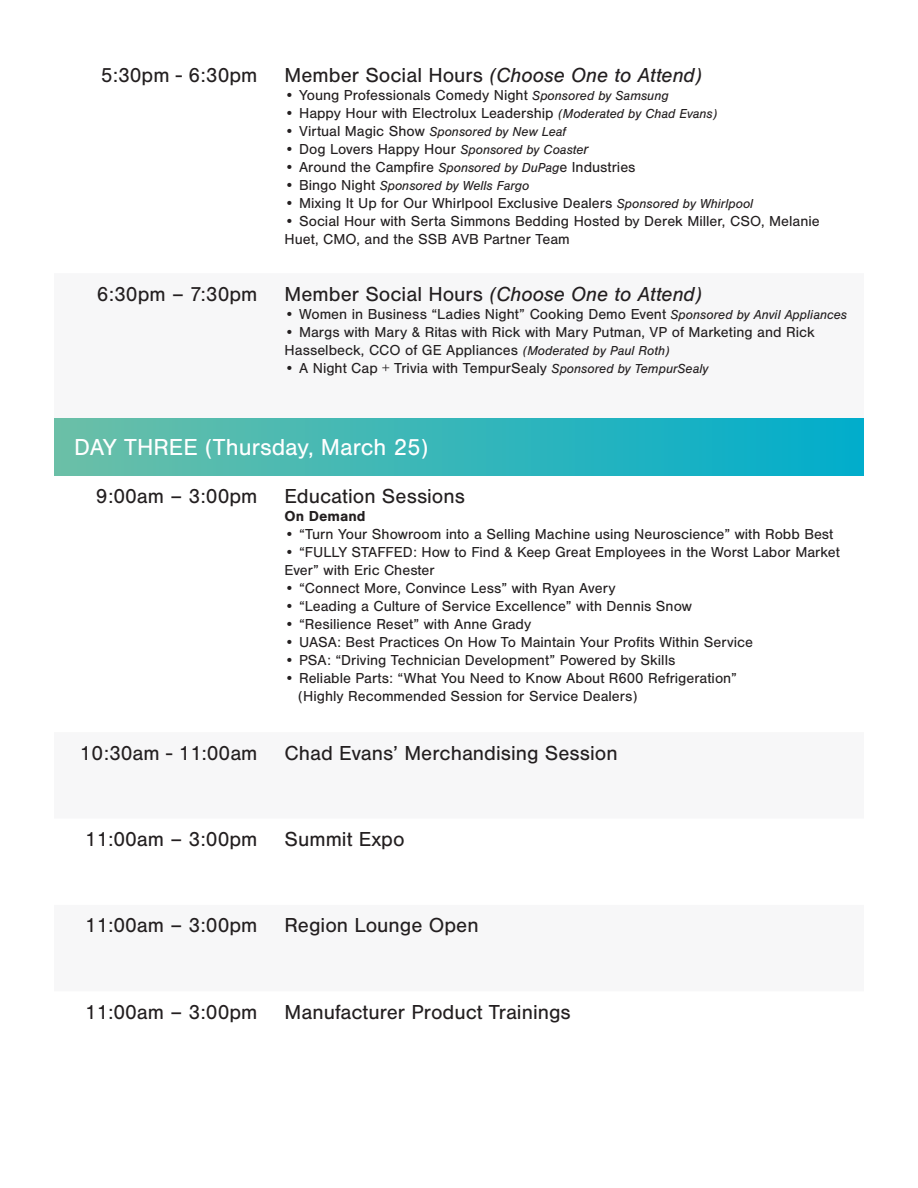
<style>
.page{position:relative;width:918px;height:1188px;background:#fff}
.page>*{position:absolute;margin:0;border:0;box-sizing:border-box;transform-origin:0 0}
.t1{font:24px "Nimbus San";color:#fff}
.t2{font:21px "Nimbus San";color:#231f20}
.t3{font:italic 21px "Nimbus San";color:#231f20}
.t4{font:15px/18px "Nimbus San";color:#231f20}
.t5{font:700 15px "Nimbus San";color:#231f20}
.t6{font:italic 13.5px "Nimbus San";color:#231f20}
.s1{font-style:normal}
.s2{font-style:italic;font-size:13.5px}
.s3{font-style:normal;font-size:15px}
.s4{font-style:italic}
</style>
<div class="page">
<div style="left:54px;top:419px;width:810px;height:56px;background:linear-gradient(to right,#6cbfa7,#01adcc)"></div>
<p class="t2" style="left:101px;top:63px;width:158px">5:30pm - 6:30pm</p>
<p class="t3" style="left:285px;top:63px;width:419px"><span class="s1">Member Social Hours</span> (Choose One to Attend)</p>
<p class="t4" style="left:285px;top:86px;width:386px">• Young Professionals Comedy Night <span class="s2">Sponsored by Samsung</span></p>
<p class="t4" style="left:285px;top:104px;width:434px">• Happy Hour with Electrolux Leadership <span class="s2">(Moderated by Chad Evans)</span></p>
<p class="t6" style="left:285px;top:123px;width:283px"><span class="s3">• Virtual Magic Show</span> Sponsored by New Leaf</p>
<p class="t4" style="left:285px;top:140px;width:306px">• Dog Lovers Happy Hour <span class="s2">Sponsored by Coaste</span><span class="s4">r</span></p>
<p class="t4" style="left:285px;top:158px;width:352px">• Around the Campfire <span class="s2">Sponsored by DuPag</span>e Industries</p>
<p class="t6" style="left:285px;top:177px;width:246px"><span class="s3">• Bingo Night</span> Sponsored by Wells Fargo</p>
<p class="t4" style="left:285px;top:194px;width:470px">• Mixing It Up for Our Whirlpool Exclusive Dealers <span class="s2">Sponsored by Whirlpool</span></p>
<p class="t4" style="left:285px;top:212px;width:537px">• Social Hour with Serta Simmons Bedding Hosted by Derek Miller, CSO, Melanie<br>Huet, CMO, and the SSB AVB Partner Team</p>
<p class="t2" style="left:97px;top:282px;width:162px">6:30pm – 7:30pm</p>
<p class="t3" style="left:285px;top:282px;width:419px"><span class="s1">Member Social Hours</span> (Choose One to Attend)</p>
<p class="t4" style="left:285px;top:305px;width:564px">• Women in Business “Ladies Night” Cooking Demo Event <span class="s2">Sponsored by Anvil Appliances</span></p>
<p class="t4" style="left:285px;top:323px;width:532px">• Margs with Mary &amp; Ritas with Rick with Mary Putman, VP of Marketing and Rick<br>Hasselbeck, CCO of GE Appliances <span class="s2">(Moderated by Paul Roth)</span></p>
<p class="t4" style="left:285px;top:359px;width:425px">• A Night Cap + Trivia with TempurSealy <span class="s2">Sponsored by TempurSealy</span></p>
<p class="t1" style="left:74px;top:434px;width:356px">DAY THREE (Thursday, March 25)</p>
<p class="t2" style="left:96px;top:484px;width:163px">9:00am – 3:00pm</p>
<p class="t2" style="left:285px;top:484px;width:182px">Education Sessions</p>
<p class="t5" style="left:285px;top:507px;width:83px">On Demand</p>
<p class="t4" style="left:285px;top:525px;width:550px">• “Turn Your Showroom into a Selling Machine using Neuroscience” with Robb Best</p>
<p class="t4" style="left:285px;top:543px;width:557px">• “FULLY STAFFED: How to Find &amp; Keep Great Employees in the Worst Labor Market<br>Ever” with Eric Chester</p>
<p class="t4" style="left:285px;top:579px;width:333px">• “Connect More, Convince Less” with Ryan Avery</p>
<p class="t4" style="left:285px;top:597px;width:409px">• “Leading a Culture of Service Excellence” with Dennis Snow</p>
<p class="t4" style="left:285px;top:615px;width:248px">• “Resilience Reset” with Anne Grady</p>
<p class="t4" style="left:285px;top:633px;width:470px">• UASA: Best Practices On How To Maintain Your Profits Within Service</p>
<p class="t4" style="left:285px;top:651px;width:392px">• PSA: “Driving Technician Development” Powered by Skills</p>
<p class="t4" style="left:285px;top:669px;width:454px">• Reliable Parts: “What You Need to Know About R600 Refrigeration”</p>
<p class="t4" style="left:298px;top:687px;width:341px">(Highly Recommended Session for Service Dealers)</p>
<p class="t2" style="left:80px;top:741px;width:179px">10:30am - 11:00am</p>
<p class="t2" style="left:285px;top:741px;width:335px">Chad Evans’ Merchandising Session</p>
<p class="t2" style="left:85px;top:828px;width:174px">11:00am – 3:00pm</p>
<p class="t2" style="left:285px;top:828px;width:122px">Summit Expo</p>
<p class="t2" style="left:85px;top:914px;width:174px">11:00am – 3:00pm</p>
<p class="t2" style="left:285px;top:914px;width:196px">Region Lounge Open</p>
<p class="t2" style="left:85px;top:1000px;width:174px">11:00am – 3:00pm</p>
<p class="t2" style="left:285px;top:1000px;width:288px">Manufacturer Product Trainings</p>
</div>
